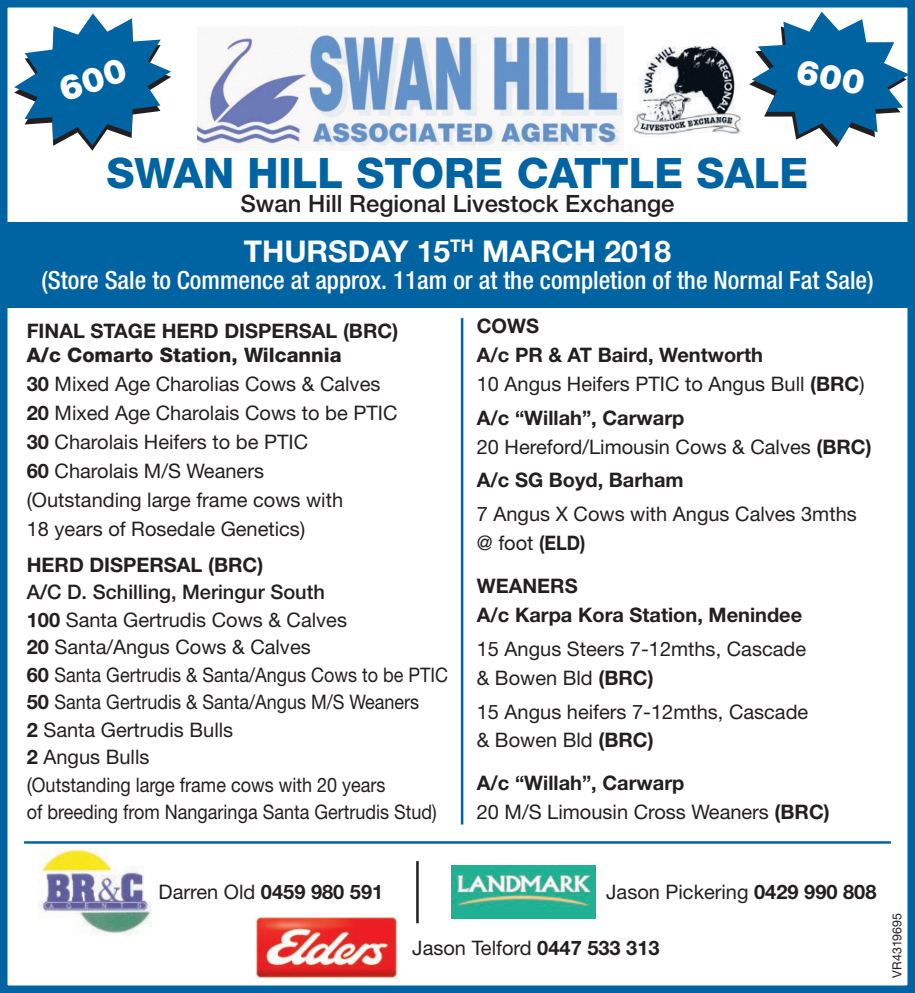
<style>
.page{position:relative;width:915px;height:993px;background:#fff}
.page>*{position:absolute;margin:0;border:0;box-sizing:border-box;transform-origin:0 0}
.t1{font:800 42px "Helvetica Neue LT Std";color:#0063a2}
.t2{font:700 30px "Helvetica Neue LT Std";color:#fff}
.t3{font:500 condensed 25px "Helvetica Neue LT Std";color:#fff}
.t4{font:500 23.75px "Helvetica Neue LT Std";color:#231f20}
.t5{font:20px/27.5px "Helvetica Neue LT Std";color:#231f20}
.t6{font:700 20px/28.8px "Helvetica Neue LT Std";color:#231f20}
.t7{font:12.5px "Helvetica Neue LT Std";color:#231f20}
.s1{font-weight:800}
.s2{font-weight:700}
.s3{font-weight:500}
.s4{font-weight:400}
</style>
<div class="page">
<div style="left:0;top:222px;width:914px;height:85px;background:#0063a2"></div>
<img style="left:198px;top:27px;width:425px;height:122px">
<img style="left:632px;top:46px;width:110px;height:89px">
<img style="left:38px;top:848px;width:113px;height:87px">
<img style="left:451px;top:865px;width:144px;height:53px">
<hr style="left:416px;top:860px;width:2px;height:62px;background:#231f20">
<img style="left:255px;top:916px;width:142px;height:62px">
<div style="left:0;top:0;width:914px;height:992px;border:8px solid #0063a2"></div>
<hr style="left:460px;top:318px;width:3px;height:506px;background:#0063a2">
<hr style="left:24px;top:840px;width:866px;height:3px;background:#0063a2">
<svg style="left:749px;top:12px;width:159px;height:135px"></svg>
<svg style="left:14px;top:13px;width:157px;height:138px"></svg>
<h1 class="t1" style="left:107px;top:149px;width:703px">SWAN HILL STORE CATTLE SALE</h1>
<p class="t4" style="left:240px;top:195px;width:435px">Swan Hill Regional Livestock Exchange</p>
<h2 class="t2" style="left:244px;top:233px;width:429px">THURSDAY 15<sup>TH</sup> MARCH 2018</h2>
<p class="t3" style="left:41px;top:266px;width:833px">(Store Sale to Commence at approx. 11am or at the completion of the Normal Fat Sale)</p>
<p class="t6" style="left:27px;top:316px;width:373px">FINAL STAGE HERD DISPERSAL (BRC)</p>
<p class="t5" style="left:27px;top:342px;width:372px;line-height:29px"><span class="s1">A/c Comarto Station, Wilcannia<br></span><span class="s2">30</span> Mixed Age Charolias Cows &amp; Calves<br><span class="s2">20</span> Mixed Age Charolais Cows to be PTIC<br><span class="s2">30</span> Charolais Heifers to be PTIC<br><span class="s2">60</span> Charolais M/S Weaners<br>(Outstanding large frame cows with<br>18 years of Rosedale Genetics)</p>
<p class="t6" style="left:27px;top:550px;width:238px">HERD DISPERSAL (BRC)</p>
<p class="t5" style="left:27px;top:580px;width:423px"><span class="s3">A/C D. Schilling, Meringur South<br></span><span class="s2">100</span> Santa Gertrudis Cows &amp; Calves<br><span class="s2">20</span> Santa/Angus Cows &amp; Calves<br><span class="s2">60</span> Santa Gertrudis &amp; Santa/Angus Cows to be PTIC <span class="s2">50</span> Santa Gertrudis &amp; Santa/Angus M/S Weaners<br><span class="s2">2</span> Santa Gertrudis Bulls<br><span class="s2">2</span> Angus Bulls<br>(Outstanding large frame cows with 20 years<br>of breeding from Nangaringa Santa Gertrudis Stud)</p>
<p class="t6" style="left:476px;top:312px;width:389px">COWS<br>A/c PR &amp; AT Baird, Wentworth<br><span class="s4">10 Angus Heifers PTIC to Angus Bull</span> (BRC<span class="s4">)</span></p>
<p class="t5" style="left:476px;top:405px;width:396px;line-height:28.8px"><span class="s2">A/c “Willah”, Carwarp<br></span>20 Hereford/Limousin Cows &amp; Calves <span class="s2">(BRC)</span></p>
<p class="t6" style="left:476px;top:466px;width:208px">A/c SG Boyd, Barham</p>
<p class="t5" style="left:476px;top:501px;width:381px;line-height:28.8px">7 Angus X Cows with Angus Calves 3mths @ foot <span class="s2">(ELD)</span></p>
<p class="t6" style="left:476px;top:571px;width:327px">WEANERS<br>A/c Karpa Kora Station, Menindee</p>
<p class="t5" style="left:476px;top:636px;width:331px;line-height:28.8px">15 Angus Steers 7-12mths, Cascade &amp; Bowen Bld <span class="s2">(BRC)</span></p>
<p class="t5" style="left:476px;top:699px;width:333px;line-height:28.8px">15 Angus heifers 7-12mths, Cascade &amp; Bowen Bld <span class="s2">(BRC)</span></p>
<p class="t5" style="left:476px;top:770px;width:354px;line-height:28.8px"><span class="s2">A/c “Willah”, Carwarp<br></span>20 M/S Limousin Cross Weaners <span class="s2">(BRC)</span></p>
<p class="t6" style="left:158px;top:877px;width:226px"><span class="s4">Darren Old</span> 0459 980 591</p>
<p class="t5" style="left:606px;top:880px;width:272px">Jason Pickering <span class="s2">0429 990 808</span></p>
<p class="t5" style="left:412px;top:935px;width:249px">Jason Telford <span class="s2">0447 533 313</span></p>
<p class="t7" style="left:892px;top:977px;width:66px;rotate:-90deg">VR4319695</p>
</div>
